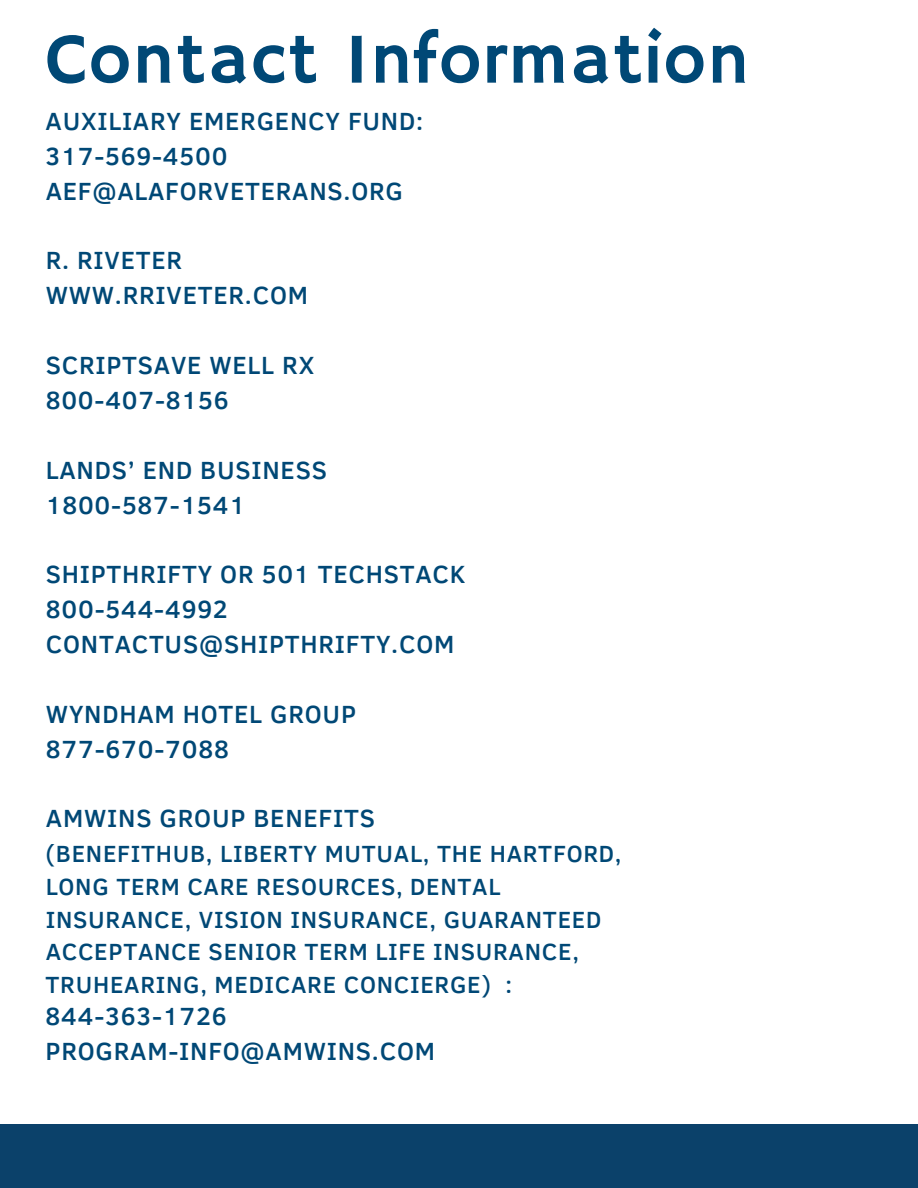
<style>
.page{position:relative;width:918px;height:1188px;background:#fff}
.page>*{position:absolute;margin:0;border:0;box-sizing:border-box;transform-origin:0 0}
.t1{font:72px "Hammersmith One";letter-spacing:.02em;color:#004876}
.t2{font:500 25.5px/34.8px "Clear Sans";letter-spacing:.03em;color:#004876}
.t3{font:500 24px/32.7px "Clear Sans";letter-spacing:.03em;color:#004876}
</style>
<div class="page">
<div style="left:0;top:1124px;width:918px;height:64px;background:#0b416a"></div>
<h1 class="t1" style="left:46px;top:18px;width:705px">Contact Information</h1>
<p class="t2" style="left:46px;top:102px;width:379px">AUXILIARY EMERGENCY FUND:<br>317-569-4500<br>AEF@ALAFORVETERANS.ORG</p>
<p class="t2" style="left:46px;top:242px;width:264px">R. RIVETER<br>WWW.RRIVETER.COM</p>
<p class="t2" style="left:46px;top:346px;width:270px">SCRIPTSAVE WELL RX<br>800-407-8156</p>
<p class="t2" style="left:46px;top:451px;width:283px">LANDS’ END BUSINESS<br>1800-587-1541</p>
<p class="t2" style="left:46px;top:556px;width:421px">SHIPTHRIFTY OR 501 TECHSTACK<br>800-544-4992<br>CONTACTUS@SHIPTHRIFTY.COM</p>
<p class="t2" style="left:46px;top:695px;width:312px">WYNDHAM HOTEL GROUP<br>877-670-7088</p>
<p class="t2" style="left:46px;top:800px;width:331px">AMWINS GROUP BENEFITS</p>
<p class="t3" style="left:46px;top:836px;width:577px">(BENEFITHUB, LIBERTY MUTUAL, THE HARTFORD, LONG TERM CARE RESOURCES, DENTAL INSURANCE, VISION INSURANCE, GUARANTEED ACCEPTANCE SENIOR TERM LIFE INSURANCE, TRUHEARING, MEDICARE CONCIERGE) :</p>
<p class="t2" style="left:46px;top:998px;width:391px">844-363-1726<br>PROGRAM-INFO@AMWINS.COM</p>
</div>
